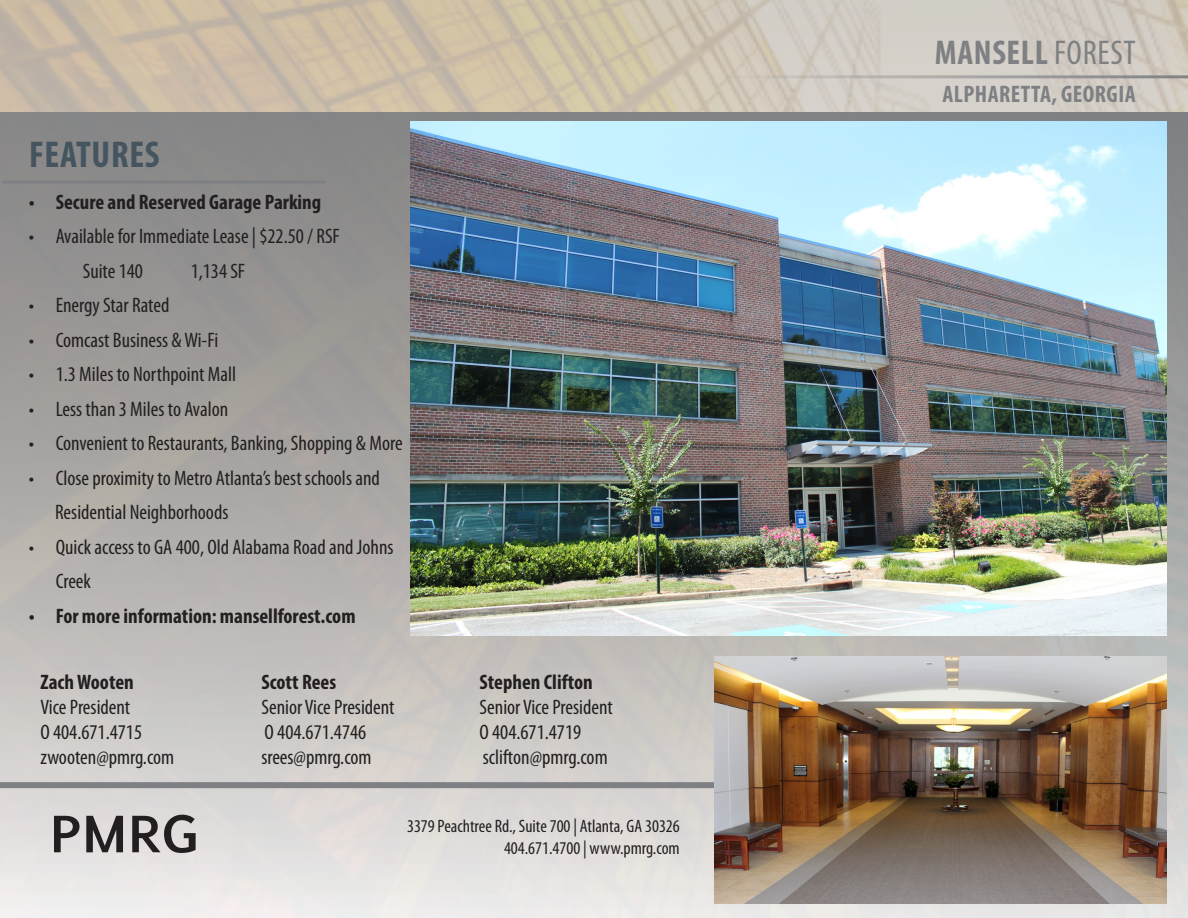
<style>
.page{position:relative;width:1188px;height:918px;background:#fff}
.page>*{position:absolute;margin:0;border:0;box-sizing:border-box;transform-origin:0 0}
.t1{font:700 condensed 37.5px "Myriad Pro";letter-spacing:.02em;color:#45555f}
.t2{font:700 condensed 34.5px "Myriad Pro";letter-spacing:.02em;color:#7e8083}
.t3{font:700 condensed 24px "Myriad Pro";letter-spacing:.02em;color:#7e8083}
.t4{font:condensed 21px/34.5px "Myriad Pro";color:#231f20}
.t5{font:700 condensed 21px "Myriad Pro";color:#231f20}
.t6{font:condensed 18px "Myriad Pro";color:#231f20}
.s1{font-weight:400}
</style>
<div class="page">
<svg style="left:0;top:0;width:1188px;height:112px"></svg>
<div style="left:0;top:112px;width:1188px;height:806px;background:linear-gradient(to bottom,#7e7d7c,#e6e3e0)"></div>
<svg style="left:54px;top:816px;width:26px;height:36px"></svg>
<svg style="left:86px;top:816px;width:37px;height:36px"></svg>
<svg style="left:132px;top:815px;width:64px;height:38px"></svg>
<div style="left:0;top:782px;width:881px;height:6px;background:#7e8083"></div>
<img style="left:715px;top:657px;width:451px;height:247px">
<hr style="left:715px;top:75px;width:473px;height:3px;background:#7e8083">
<img style="left:410px;top:121px;width:756px;height:514px">
<hr style="left:2px;top:180px;width:324px;height:3px;background:#7e8083">
<p class="t1" style="left:29px;top:132px;width:132px">FEATURES</p>
<p class="t5" style="left:29px;top:189px;width:294px">• Secure and Reserved Garage Parking</p>
<p class="t4" style="left:29px;top:219px;width:313px">• Available for Immediate Lease | $22.50 / RSF</p>
<p class="t4" style="left:83px;top:253px;width:62px">Suite 140</p>
<p class="t4" style="left:191px;top:253px;width:56px">1,134 SF</p>
<p class="t4" style="left:29px;top:288px;width:142px">• Energy Star Rated</p>
<p class="t4" style="left:29px;top:322px;width:191px">• Comcast Business &amp; Wi-Fi</p>
<p class="t4" style="left:29px;top:357px;width:209px">• 1.3 Miles to Northpoint Mall</p>
<p class="t4" style="left:29px;top:391px;width:201px">• Less than 3 Miles to Avalon</p>
<p class="t4" style="left:29px;top:426px;width:375px">• Convenient to Restaurants, Banking, Shopping &amp; More</p>
<p class="t4" style="left:29px;top:460px;width:353px">• Close proximity to Metro Atlanta’s best schools and</p>
<p class="t4" style="left:55px;top:495px;width:175px">Residential Neighborhoods</p>
<p class="t4" style="left:56px;top:529px;width:339px;text-indent:-27px">• Quick access to GA 400, Old Alabama Road and Johns<br>Creek</p>
<p class="t5" style="left:29px;top:603px;width:328px">• For more information: mansellforest.com</p>
<p class="t5" style="left:40px;top:668px;width:95px">Zach Wooten</p>
<p class="t4" style="left:40px;top:689px;width:91px">Vice President</p>
<p class="t4" style="left:40px;top:715px;width:103px">O 404.671.4715</p>
<p class="t4" style="left:40px;top:740px;width:135px">zwooten@pmrg.com</p>
<p class="t5" style="left:261px;top:668px;width:76px">Scott Rees</p>
<p class="t4" style="left:261px;top:689px;width:135px">Senior Vice President</p>
<p class="t4" style="left:265px;top:715px;width:103px">O 404.671.4746</p>
<p class="t4" style="left:261px;top:740px;width:112px">srees@pmrg.com</p>
<p class="t5" style="left:480px;top:668px;width:115px">Stephen Clifton</p>
<p class="t4" style="left:480px;top:689px;width:135px">Senior Vice President</p>
<p class="t4" style="left:480px;top:715px;width:103px">O 404.671.4719</p>
<p class="t4" style="left:483px;top:740px;width:126px">sclifton@pmrg.com</p>
<p class="t6" style="left:407px;top:815px;width:274px">3379 Peachtree Rd., Suite 700 | Atlanta, GA 30326</p>
<p class="t6" style="left:504px;top:837px;width:177px">404.671.4700 | www.pmrg.com</p>
<p class="t2" style="left:935px;top:31px;width:203px">MANSELL <span class="s1">FOREST</span></p>
<p class="t3" style="left:942px;top:79px;width:195px">ALPHARETTA, GEORGIA</p>
</div>
